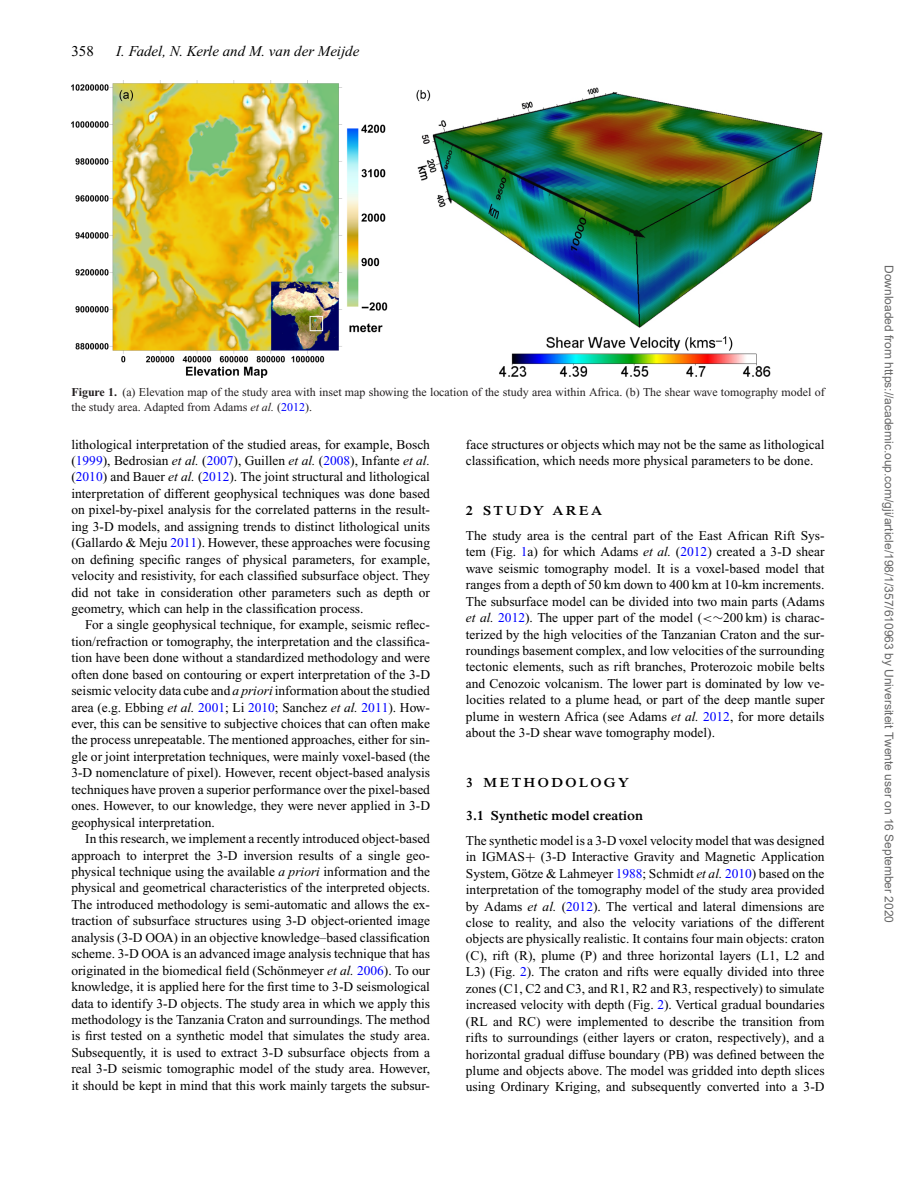
<style>
.page{position:relative;width:918px;height:1188px;background:#fff}
.page>*{position:absolute;margin:0;border:0;box-sizing:border-box;transform-origin:0 0}
.t1{font:italic 15px "Times New Roman";color:#000}
.t2{font:15px "Times New Roman";color:#000}
.t3{font:13.5px/16.5px "Times New Roman";color:#000;text-align:justify}
.t4{font:600 13.5px "Times NRMT";color:#000}
.t5{font:600 13.5px "Times NRMT";letter-spacing:.17em;color:#000}
.t6{font:12px/15px "Times New Roman";color:#231f20}
.t7{font:12px "Arial";color:#666}
.s1{font-weight:700}
.s2{font-style:italic}
.s3{color:#00f}
.s4{font-family:"RMTMI"}
.s5{font-family:"MTSY"}
</style>
<div class="page">
<img style="left:71px;top:80px;width:752px;height:297px">
<p class="t2" style="left:71px;top:45px;width:24px">358</p>
<p class="t1" style="left:116px;top:45px;width:245px">I. Fadel, N. Kerle and M. van der Meijde</p>
<p class="t6" style="left:71px;top:386px;width:755px"><span class="s1">Figure 1.</span> (a) Elevation map of the study area with inset map showing the location of the study area within Africa. (b) The shear wave tomography model of the study area. Adapted from Adams <span class="s2">et al.</span> (<span class="s3">2012</span>).</p>
<p class="t3" style="left:71px;top:437px;width:360px">lithological interpretation of the studied areas, for example, Bosch (<span class="s3">1999</span>), Bedrosian <span class="s2">et al.</span> (<span class="s3">2007</span>), Guillen <span class="s2">et al.</span> (<span class="s3">2008</span>), Infante <span class="s2">et al. </span>(<span class="s3">2010</span>) and Bauer <span class="s2">et al.</span> (<span class="s3">2012</span>). The joint structural and lithological interpretation of different geophysical techniques was done based on pixel-by-pixel analysis for the correlated patterns in the result&shy;ing 3-D models, and assigning trends to distinct lithological units (Gallardo &amp; Meju <span class="s3">2011</span>). However, these approaches were focusing on defining specific ranges of physical parameters, for example, velocity and resistivity, for each classified subsurface object. They did not take in consideration other parameters such as depth or geometry, which can help in the classification process.</p>
<p class="t3" style="left:71px;top:618px;width:360px;text-indent:14px">For a single geophysical technique, for example, seismic reflec&shy;tion/refraction or tomography, the interpretation and the classifica&shy;tion have been done without a standardized methodology and were often done based on contouring or expert interpretation of the 3-D seismic velocity data cube and <span class="s2">a priori</span> information about the studied area (e.g. Ebbing <span class="s2">et al.</span> <span class="s3">2001</span>; Li <span class="s3">2010</span>; Sanchez <span class="s2">et al.</span> <span class="s3">2011</span>). How&shy;ever, this can be sensitive to subjective choices that can often make the process unrepeatable. The mentioned approaches, either for sin&shy;gle or joint interpretation techniques, were mainly voxel-based (the 3-D nomenclature of pixel). However, recent object-based analysis techniques have proven a superior performance over the pixel-based ones. However, to our knowledge, they were never applied in 3-D geophysical interpretation.</p>
<p class="t3" style="left:71px;top:832px;width:360px;text-indent:14px">In this research, we implement a recently introduced object-based approach to interpret the 3-D inversion results of a single geo&shy;physical technique using the available <span class="s2">a priori</span> information and the physical and geometrical characteristics of the interpreted objects.<br>The introduced methodology is semi-automatic and allows the ex&shy;traction of subsurface structures using 3-D object-oriented image analysis (3-D OOA) in an objective knowledge–based classification scheme. 3-D OOA is an advanced image analysis technique that has originated in the biomedical field (Schonmeyer <span class="s2">et al.</span> <span class="s3">2006</span>). To our</p>
<p class="t3" style="left:466px;top:437px;width:360px">face structures or objects which may not be the same as lithological classification, which needs more physical parameters to be done.</p>
<p class="t5" style="left:466px;top:506px;width:138px">2 STUDY AREA</p>
<p class="t3" style="left:466px;top:528px;width:360px">The study area is the central part of the East African Rift Sys&shy;tem (Fig. <span class="s3">1</span>a) for which Adams <span class="s2">et al.</span> (<span class="s3">2012</span>) created a 3-D shear wave seismic tomography model. It is a voxel-based model that ranges from a depth of 50 km down to 400 km at 10-km increments.<br>The subsurface model can be divided into two main parts (Adams <span class="s2">et al.</span> <span class="s3">2012</span>). The upper part of the model (<span class="s4">&lt;</span><span class="s5">∼</span>200 km) is charac&shy;terized by the high velocities of the Tanzanian Craton and the sur&shy;roundings basement complex, and low velocities of the surrounding tectonic elements, such as rift branches, Proterozoic mobile belts and Cenozoic volcanism. The lower part is dominated by low ve&shy;locities related to a plume head, or part of the deep mantle super plume in western Africa (see Adams <span class="s2">et al.</span> <span class="s3">2012</span>, for more details about the 3-D shear wave tomography model).</p>
<p class="t5" style="left:466px;top:778px;width:165px">3 METHODOLOGY</p>
<p class="t4" style="left:466px;top:811px;width:179px">3.1 Synthetic model creation</p>
<p class="t3" style="left:466px;top:833px;width:360px">The synthetic model is a 3-D voxel velocity model that was designed in IGMAS<span class="s5">+</span> (3-D Interactive Gravity and Magnetic Application System, Gotze &amp; Lahmeyer <span class="s3">1988</span>; Schmidt <span class="s2">et al.</span> <span class="s3">2010</span>) based on the</p>
<p class="t3" style="left:466px;top:867px;width:360px;text-align:left;text-indent:56px">¨<br>interpretation of the tomography model of the study area provided by Adams <span class="s2">et al.</span> (<span class="s3">2012</span>). The vertical and lateral dimensions are close to reality, and also the velocity variations of the different objects are physically realistic. It contains four main objects: craton (C), rift (R), plume (P) and three horizontal layers (L1, L2 and L3) (Fig. <span class="s3">2</span>). The craton and rifts were equally divided into three zones (C1, C2 and C3, and R1, R2 and R3, respectively) to simulate increased velocity with depth (Fig. <span class="s3">2</span>). Vertical gradual boundaries (RL and RC) were implemented to describe the transition from rifts to surroundings (either layers or craton, respectively), and a horizontal gradual diffuse boundary (PB) was defined between the plume and objects above. The model was gridded into depth slices using Ordinary Kriging, and subsequently converted into a 3-D</p>
<p class="t3" style="left:71px;top:964px;width:360px;text-align:left;text-indent:207px">¨<br>knowledge, it is applied here for the first time to 3-D seismological data to identify 3-D objects. The study area in which we apply this methodology is the Tanzania Craton and surroundings. The method is first tested on a synthetic model that simulates the study area.<br>Subsequently, it is used to extract 3-D subsurface objects from a real 3-D seismic tomographic model of the study area. However, it should be kept in mind that this work mainly targets the subsur-</p>
<p class="t7" style="left:893px;top:265px;width:659px;rotate:90deg">Downloaded from https://academic.oup.com/gji/article/198/1/357/610963 by Universiteit Twente user on 16 September 2020</p>
</div>
